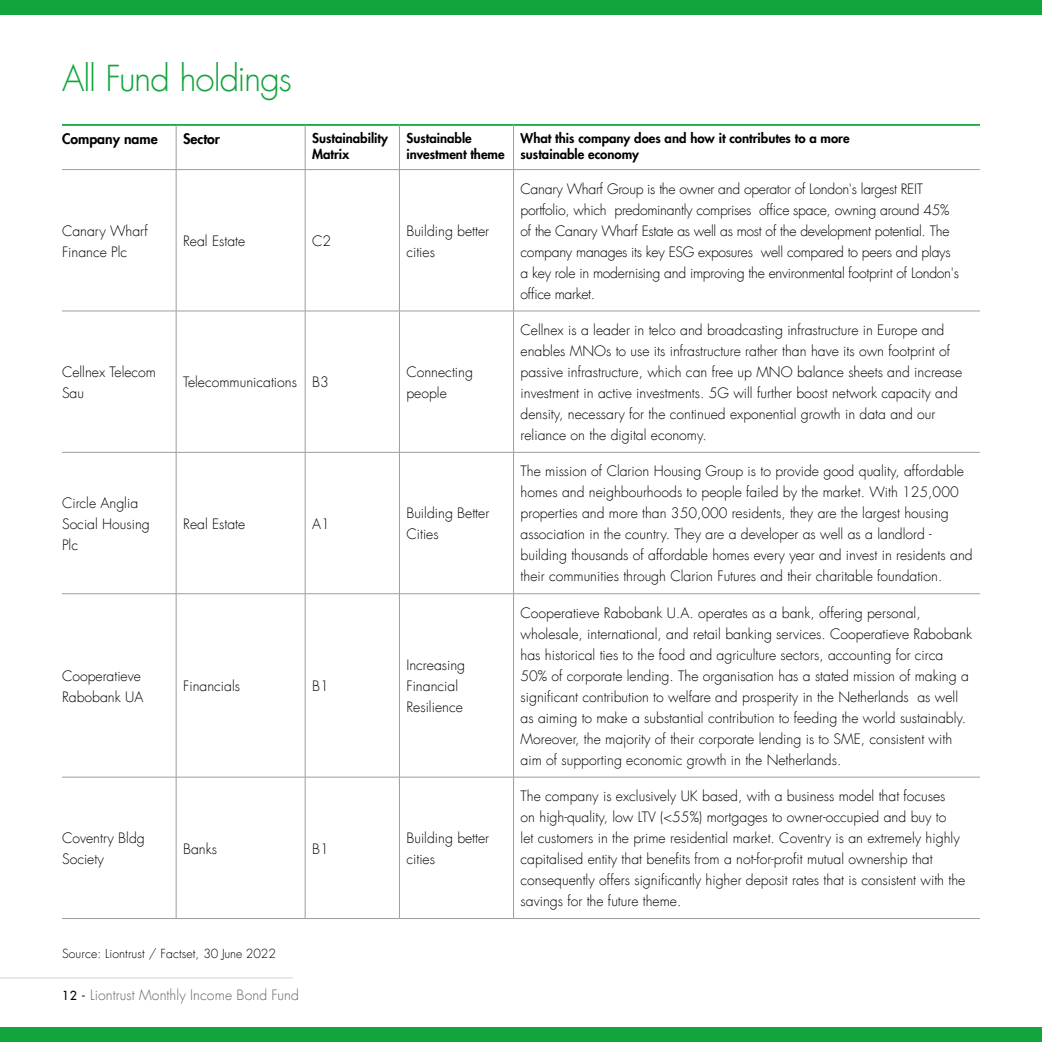
<style>
.page{position:relative;width:1042px;height:1042px;background:#fff}
.page>*{position:absolute;margin:0;border:0;box-sizing:border-box;transform-origin:0 0}
.t1{font:300 35px "Futura LT";letter-spacing:-.035em;color:#11a53c}
.t2{font:300 14px/21px "Futura LT";color:#000}
.t3{font:300 14px/21px "Futura LT";letter-spacing:-.02em;color:#000}
.t4{font:300 14px "Futura LT";letter-spacing:.01em;color:#646363}
.t5{font:800 14px "Futura LT";color:#000}
.t6{font:800 13.12px/15.8px "Futura LT";color:#000}
.t7{font:300 12.25px "Futura LT";letter-spacing:.01em;color:#000}
.s1{font-weight:400;font-size:12.25px;color:#000}
</style>
<div class="page">
<hr style="left:176px;top:126px;width:1px;height:43px;background:#9d9d9c">
<hr style="left:305px;top:126px;width:1px;height:43px;background:#9d9d9c">
<hr style="left:399px;top:126px;width:1px;height:43px;background:#9d9d9c">
<hr style="left:62px;top:169px;width:114px;height:1px;background:#9d9d9c">
<hr style="left:176px;top:170px;width:1px;height:141px;background:#9d9d9c">
<hr style="left:305px;top:170px;width:1px;height:141px;background:#9d9d9c">
<hr style="left:399px;top:170px;width:1px;height:141px;background:#9d9d9c">
<hr style="left:62px;top:311px;width:114px;height:1px;background:#9d9d9c">
<hr style="left:176px;top:311px;width:1px;height:141px;background:#9d9d9c">
<hr style="left:305px;top:311px;width:1px;height:141px;background:#9d9d9c">
<hr style="left:399px;top:311px;width:1px;height:141px;background:#9d9d9c">
<hr style="left:62px;top:452px;width:114px;height:1px;background:#9d9d9c">
<hr style="left:176px;top:452px;width:1px;height:141px;background:#9d9d9c">
<hr style="left:305px;top:452px;width:1px;height:141px;background:#9d9d9c">
<hr style="left:399px;top:452px;width:1px;height:141px;background:#9d9d9c">
<hr style="left:62px;top:593px;width:114px;height:1px;background:#9d9d9c">
<hr style="left:176px;top:594px;width:1px;height:183px;background:#9d9d9c">
<hr style="left:305px;top:594px;width:1px;height:183px;background:#9d9d9c">
<hr style="left:399px;top:594px;width:1px;height:183px;background:#9d9d9c">
<hr style="left:62px;top:777px;width:114px;height:1px;background:#9d9d9c">
<hr style="left:176px;top:777px;width:1px;height:141px;background:#9d9d9c">
<hr style="left:305px;top:777px;width:1px;height:141px;background:#9d9d9c">
<hr style="left:399px;top:777px;width:1px;height:141px;background:#9d9d9c">
<hr style="left:62px;top:918px;width:114px;height:1px;background:#9d9d9c">
<hr style="left:62px;top:124px;width:114px;height:2px;background:#11a53c">
<hr style="left:176px;top:124px;width:129px;height:2px;background:#11a53c">
<hr style="left:305px;top:124px;width:94px;height:2px;background:#11a53c">
<hr style="left:399px;top:124px;width:114px;height:2px;background:#11a53c">
<hr style="left:513px;top:124px;width:467px;height:2px;background:#11a53c">
<hr style="left:176px;top:169px;width:129px;height:1px;background:#9d9d9c">
<hr style="left:305px;top:169px;width:94px;height:1px;background:#9d9d9c">
<hr style="left:399px;top:169px;width:114px;height:1px;background:#9d9d9c">
<hr style="left:513px;top:169px;width:467px;height:1px;background:#9d9d9c">
<hr style="left:176px;top:311px;width:129px;height:1px;background:#9d9d9c">
<hr style="left:305px;top:311px;width:94px;height:1px;background:#9d9d9c">
<hr style="left:399px;top:311px;width:114px;height:1px;background:#9d9d9c">
<hr style="left:513px;top:311px;width:467px;height:1px;background:#9d9d9c">
<hr style="left:176px;top:452px;width:129px;height:1px;background:#9d9d9c">
<hr style="left:305px;top:452px;width:94px;height:1px;background:#9d9d9c">
<hr style="left:399px;top:452px;width:114px;height:1px;background:#9d9d9c">
<hr style="left:513px;top:452px;width:467px;height:1px;background:#9d9d9c">
<hr style="left:176px;top:593px;width:129px;height:1px;background:#9d9d9c">
<hr style="left:305px;top:593px;width:94px;height:1px;background:#9d9d9c">
<hr style="left:399px;top:593px;width:114px;height:1px;background:#9d9d9c">
<hr style="left:513px;top:593px;width:467px;height:1px;background:#9d9d9c">
<hr style="left:176px;top:777px;width:129px;height:1px;background:#9d9d9c">
<hr style="left:305px;top:777px;width:94px;height:1px;background:#9d9d9c">
<hr style="left:399px;top:777px;width:114px;height:1px;background:#9d9d9c">
<hr style="left:513px;top:777px;width:467px;height:1px;background:#9d9d9c">
<hr style="left:176px;top:918px;width:129px;height:1px;background:#9d9d9c">
<hr style="left:305px;top:918px;width:94px;height:1px;background:#9d9d9c">
<hr style="left:399px;top:918px;width:114px;height:1px;background:#9d9d9c">
<hr style="left:513px;top:918px;width:467px;height:1px;background:#9d9d9c">
<hr style="left:513px;top:170px;width:1px;height:141px;background:#9d9d9c">
<hr style="left:513px;top:311px;width:1px;height:141px;background:#9d9d9c">
<hr style="left:513px;top:452px;width:1px;height:141px;background:#9d9d9c">
<hr style="left:513px;top:594px;width:1px;height:183px;background:#9d9d9c">
<hr style="left:513px;top:777px;width:1px;height:141px;background:#9d9d9c">
<hr style="left:513px;top:126px;width:1px;height:43px;background:#9d9d9c">
<div style="left:0;top:0;width:1042px;height:15px;background:#11a53c"></div>
<div style="left:0;top:1027px;width:1042px;height:15px;background:#11a53c"></div>
<hr style="left:0;top:977px;width:293px;height:1px;background:#d0d0d0">
<h1 class="t1" style="left:62px;top:57px;width:231px">All Fund holdings</h1>
<p class="t5" style="left:62px;top:129px;width:97px">Company name</p>
<p class="t5" style="left:183px;top:129px;width:38px">Sector</p>
<p class="t6" style="left:312px;top:130px;width:77px">Sustainability<br>Matrix</p>
<p class="t6" style="left:406px;top:130px;width:100px">Sustainable investment theme</p>
<p class="t6" style="left:520px;top:130px;width:331px">What this company does and how it contributes to a more sustainable economy</p>
<p class="t2" style="left:62px;top:220px;width:87px">Canary Wharf<br>Finance Plc</p>
<p class="t2" style="left:183px;top:231px;width:64px">Real Estate</p>
<p class="t2" style="left:312px;top:231px;width:21px">C2</p>
<p class="t2" style="left:406px;top:220px;width:84px">Building better cities</p>
<p class="t2" style="left:62px;top:362px;width:96px">Cellnex Telecom<br>Sau</p>
<p class="t2" style="left:183px;top:372px;width:147px">Telecommunications B3</p>
<p class="t2" style="left:406px;top:362px;width:68px">Connecting people</p>
<p class="t2" style="left:62px;top:493px;width:89px">Circle Anglia<br>Social Housing<br>Plc</p>
<p class="t2" style="left:183px;top:514px;width:64px">Real Estate</p>
<p class="t2" style="left:312px;top:514px;width:19px">A1</p>
<p class="t2" style="left:406px;top:503px;width:84px">Building Better<br>Cities</p>
<p class="t2" style="left:62px;top:665px;width:83px">Cooperatieve<br>Rabobank UA</p>
<p class="t2" style="left:183px;top:676px;width:58px">Financials</p>
<p class="t2" style="left:312px;top:676px;width:18px">B1</p>
<p class="t2" style="left:406px;top:655px;width:60px">Increasing<br>Financial<br>Resilience</p>
<p class="t2" style="left:62px;top:828px;width:84px">Coventry Bldg<br>Society</p>
<p class="t2" style="left:183px;top:838px;width:35px">Banks</p>
<p class="t2" style="left:312px;top:838px;width:18px">B1</p>
<p class="t2" style="left:406px;top:828px;width:84px">Building better cities</p>
<p class="t7" style="left:62px;top:946px;width:215px">Source: Liontrust / Factset, 30 June 2022</p>
<p class="t4" style="left:62px;top:986px;width:239px"><span class="s1">12 -</span> Liontrust Monthly Income Bond Fund</p>
<p class="t3" style="left:520px;top:178px;width:440px">Canary Wharf Group is the owner and operator of London's largest REIT portfolio, which predominantly comprises office space, owning around 45% of the Canary Wharf Estate as well as most of the development potential. The company manages its key ESG exposures well compared to peers and plays a key role in modernising and improving the environmental footprint of London's office market.</p>
<p class="t2" style="left:520px;top:320px;width:443px">Cellnex is a leader in telco and broadcasting infrastructure in Europe and enables MNOs to use its infrastructure rather than have its own footprint of passive infrastructure, which can free up MNO balance sheets and increase investment in active investments. 5G will further boost network capacity and density, necessary for the continued exponential growth in data and our reliance on the digital economy.</p>
<p class="t2" style="left:520px;top:461px;width:454px">The mission of Clarion Housing Group is to provide good quality, affordable homes and neighbourhoods to people failed by the market. With 125,000 properties and more than 350,000 residents, they are the largest housing association in the country. They are a developer as well as a landlord - building thousands of affordable homes every year and invest in residents and their communities through Clarion Futures and their charitable foundation.</p>
<p class="t2" style="left:520px;top:602px;width:453px">Cooperatieve Rabobank U.A. operates as a bank, offering personal, wholesale, international, and retail banking services. Cooperatieve Rabobank has historical ties to the food and agriculture sectors, accounting for circa 50% of corporate lending. The organisation has a stated mission of making a significant contribution to welfare and prosperity in the Netherlands as well as aiming to make a substantial contribution to feeding the world sustainably.<br>Moreover, the majority of their corporate lending is to SME, consistent with aim of supporting economic growth in the Netherlands.</p>
<p class="t2" style="left:520px;top:786px;width:446px">The company is exclusively UK based, with a business model that focuses<br>on high-quality, low LTV (&lt;55%) mortgages to owner-occupied and buy to<br>let customers in the prime residential market. Coventry is an extremely highly capitalised entity that benefits from a not-for-profit mutual ownership that consequently offers significantly higher deposit rates that is consistent with the savings for the future theme.</p>
</div>
